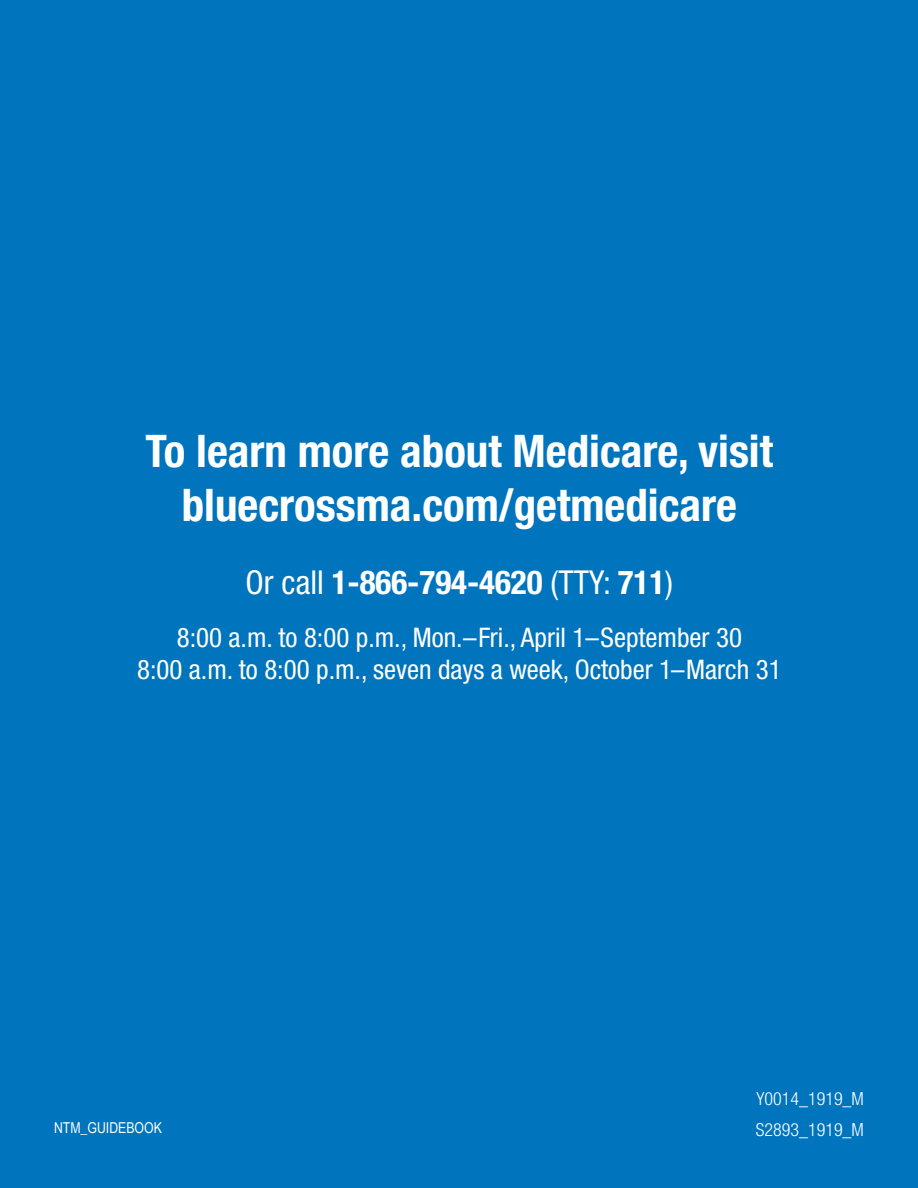
<style>
.page{position:relative;width:918px;height:1188px;background:#0075bd}
.page>*{position:absolute;margin:0;border:0;box-sizing:border-box;transform-origin:0 0}
.t1{font:700 condensed 45px/54px "Helvetica Neue";color:#fff;text-align:center}
.t2{font:700 condensed 33px "Helvetica Neue";color:#fff}
.t3{font:condensed 27px/32.4px "Helvetica Neue";color:#fff;text-align:center}
.t4{font:300 condensed 18px "Helvetica Neue";color:#fff}
.t5{font:15px "Arial Narrow";color:#fff}
.s1{font-weight:400}
</style>
<div class="page">
<h1 class="t1" style="left:146px;top:423px;width:629px">To learn more about Medicare, visit bluecrossma.com/getmedicare</h1>
<p class="t2" style="left:246px;top:563px;width:429px"><span class="s1">Or call</span> 1-866-794-4620 <span class="s1">(TTY:</span> 711<span class="s1">)</span></p>
<p class="t3" style="left:137px;top:621px;width:646px">8:00 a.m. to 8:00 p.m., Mon.–Fri., April 1–September 30<br>8:00 a.m. to 8:00 p.m., seven days a week, October 1–March 31</p>
<p class="t4" style="left:757px;top:1088px;width:109px">Y0014_1919_M</p>
<p class="t5" style="left:54px;top:1117px;width:109px">NTM_GUIDEBOOK</p>
<p class="t4" style="left:756px;top:1119px;width:110px">S2893_1919_M</p>
</div>
